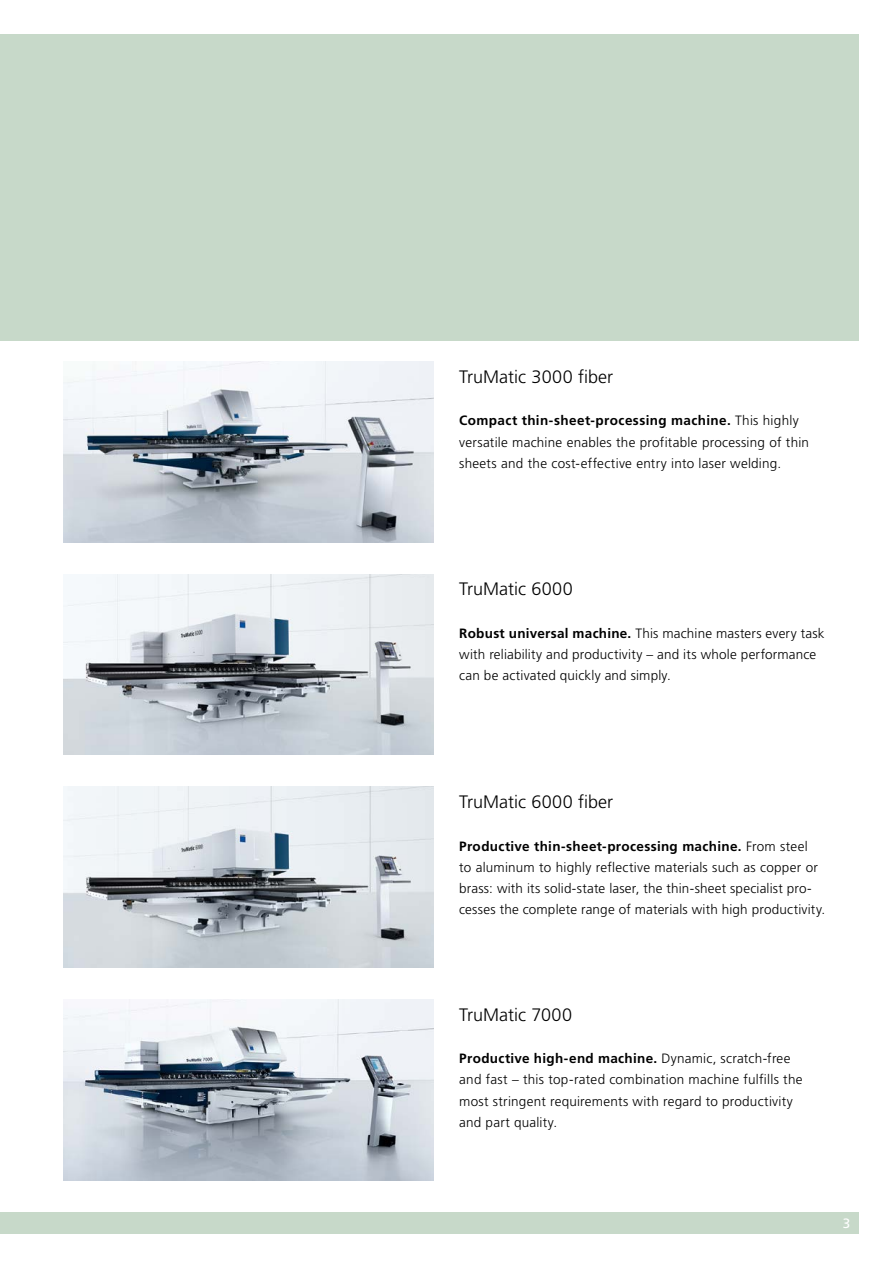
<style>
.page{position:relative;width:893px;height:1263px;background:#fff}
.page>*{position:absolute;margin:0;border:0;box-sizing:border-box;transform-origin:0 0}
.t1{font:300 18px "Frutiger LT Pro";color:#000}
.t2{font:300 13.5px/21.3px "Frutiger LT Pro";letter-spacing:.015em;color:#000}
.t3{font:13.5px "Frutiger LT Pro";color:#fff}
.s1{font-weight:700}
</style>
<div class="page">
<div style="left:0;top:1212px;width:859px;height:21px;background:#c7d9c9"></div>
<div style="left:0;top:34px;width:859px;height:306px;background:#c7d9c9"></div>
<img style="left:64px;top:574px;width:370px;height:181px">
<img style="left:64px;top:787px;width:370px;height:180px">
<img style="left:64px;top:361px;width:370px;height:181px">
<img style="left:64px;top:999px;width:370px;height:181px">
<h1 class="t1" style="left:459px;top:366px;width:155px">TruMatic 3000 fiber</h1>
<p class="t2" style="left:459px;top:410px;width:351px"><span class="s1">Compact thin-sheet-processing machine.</span> This highly versatile machine enables the profitable processing of thin sheets and the cost-effective entry into laser welding.</p>
<h1 class="t1" style="left:459px;top:579px;width:115px">TruMatic 6000</h1>
<p class="t2" style="left:459px;top:623px;width:367px"><span class="s1">Robust universal machine.</span> This machine masters every task with reliability and productivity – and its whole performance can be activated quickly and simply.</p>
<h1 class="t1" style="left:459px;top:791px;width:155px">TruMatic 6000 fiber</h1>
<p class="t2" style="left:459px;top:835px;width:368px"><span class="s1">Productive thin-sheet-processing machine.</span> From steel<br>to aluminum to highly reflective materials such as copper or brass: with its solid-state laser, the thin-sheet specialist pro&shy;cesses the complete range of materials with high productivity.</p>
<h1 class="t1" style="left:459px;top:1004px;width:114px">TruMatic 7000</h1>
<p class="t2" style="left:459px;top:1048px;width:345px"><span class="s1">Productive high-end machine.</span> Dynamic, scratch-free and fast – this top-rated combination machine fulfills the most stringent requirements with regard to productivity and part quality.</p>
<p class="t3" style="left:843px;top:1215px;width:9px">3</p>
</div>
